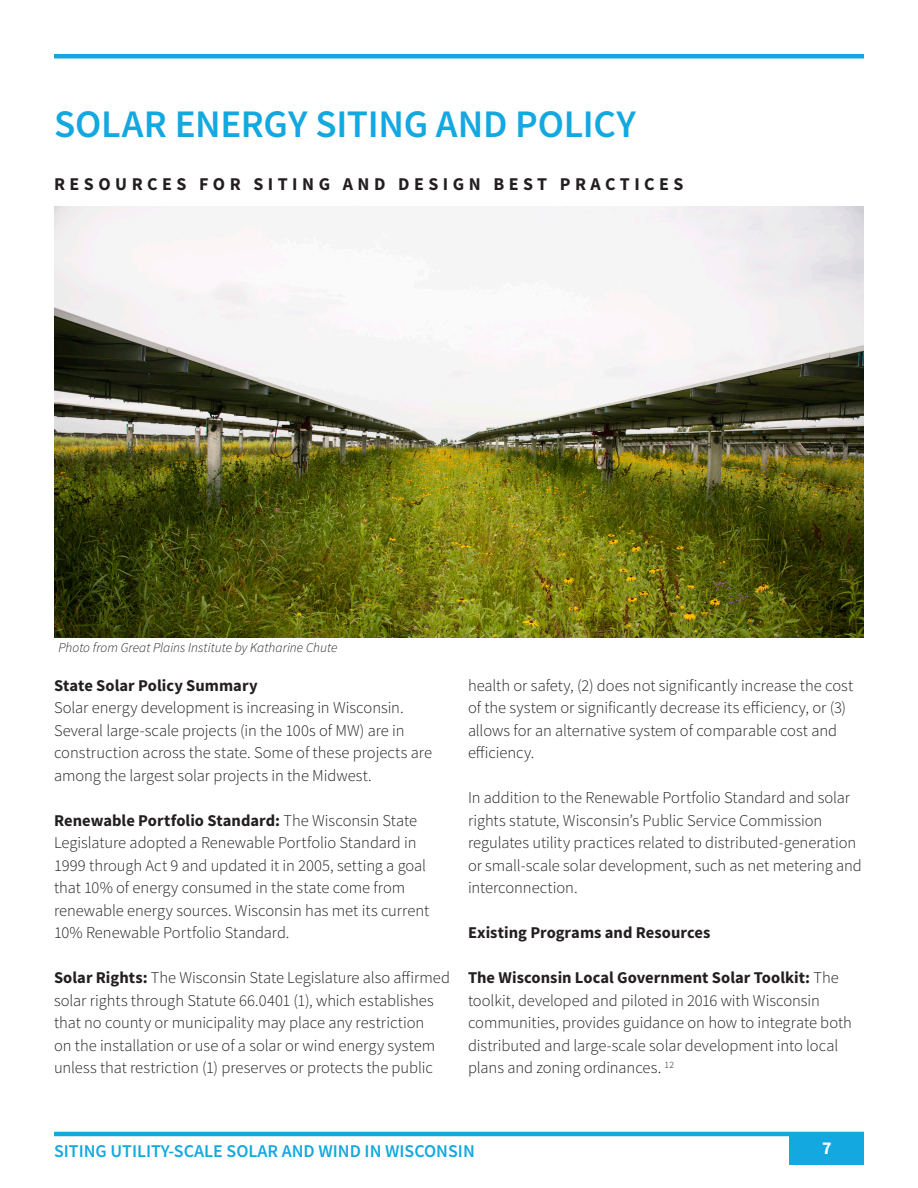
<style>
.page{position:relative;width:918px;height:1188px;background:#fff}
.page>*{position:absolute;margin:0;border:0;box-sizing:border-box;transform-origin:0 0}
.Paragraph_Style_1{font:600 39px "Source Sans Pro";letter-spacing:-.005em;color:#14a8e0}
.t1{font:600 18px "Source Sans Pro";color:#14a8e0}
.t2{font:700 18px "Source Sans Pro";letter-spacing:.25em;color:#231f20}
.t3{font:700 18px "Source Sans Pro";color:#fff}
.t4{font:300 16.5px/22.5px "Source Sans Pro";letter-spacing:-.005em;color:#231f20}
.t5{font:700 16.5px "Source Sans Pro";color:#231f20}
.t6{font:italic 13.5px "Source Sans Variable";letter-spacing:.005em;color:#231f20}
.s1{font-weight:700}
</style>
<div class="page">
<div style="left:790px;top:1132px;width:74px;height:34px;background:#14a8e0"></div>
<hr style="left:54px;top:1132px;width:810px;height:4px;background:#14a8e0">
<hr style="left:54px;top:54px;width:810px;height:4px;background:#14a8e0">
<img style="left:54px;top:207px;width:810px;height:430px">
<p class="Paragraph_Style_1" style="left:54px;top:99px;width:584px">SOLAR ENERGY SITING AND POLICY</p>
<p class="t2" style="left:54px;top:172px;width:631px">RESOURCES FOR SITING AND DESIGN BEST PRACTICES</p>
<p class="t6" style="left:58px;top:639px;width:280px">Photo from Great Plains Institute by Katharine Chute</p>
<p class="t5" style="left:54px;top:674px;width:205px">State Solar Policy Summary</p>
<p class="t4" style="left:54px;top:697px;width:379px">Solar energy development is increasing in Wisconsin.<br>Several large-scale projects (in the 100s of MW) are in construction across the state. Some of these projects are among the largest solar projects in the Midwest.</p>
<p class="t4" style="left:54px;top:809px;width:377px"><span class="s1">Renewable Portfolio Standard:</span> The Wisconsin State Legislature adopted a Renewable Portfolio Standard in 1999 through Act 9 and updated it in 2005, setting a goal that 10% of energy consumed in the state come from renewable energy sources. Wisconsin has met its current 10% Renewable Portfolio Standard.</p>
<p class="t4" style="left:54px;top:967px;width:397px"><span class="s1">Solar Rights:</span> The Wisconsin State Legislature also affirmed solar rights through Statute 66.0401 (1), which establishes that no county or municipality may place any restriction<br>on the installation or use of a solar or wind energy system unless that restriction (1) preserves or protects the public</p>
<p class="t4" style="left:468px;top:674px;width:387px">health or safety, (2) does not significantly increase the cost of the system or significantly decrease its efficiency, or (3) allows for an alternative system of comparable cost and efficiency.</p>
<p class="t4" style="left:468px;top:787px;width:395px">In addition to the Renewable Portfolio Standard and solar rights statute, Wisconsin’s Public Service Commission regulates utility practices related to distributed-generation or small-scale solar development, such as net metering and interconnection.</p>
<p class="t5" style="left:468px;top:922px;width:244px">Existing Programs and Resources</p>
<p class="t4" style="left:468px;top:967px;width:385px"><span class="s1">The Wisconsin Local Government Solar Toolkit:</span> The toolkit, developed and piloted in 2016 with Wisconsin communities, provides guidance on how to integrate both distributed and large-scale solar development into local plans and zoning ordinances. <sup>12</sup></p>
<p class="t1" style="left:54px;top:1139px;width:422px">SITING UTILITY-SCALE SOLAR AND WIND IN WISCONSIN</p>
<p class="t3" style="left:822px;top:1135px;width:11px">7</p>
</div>
